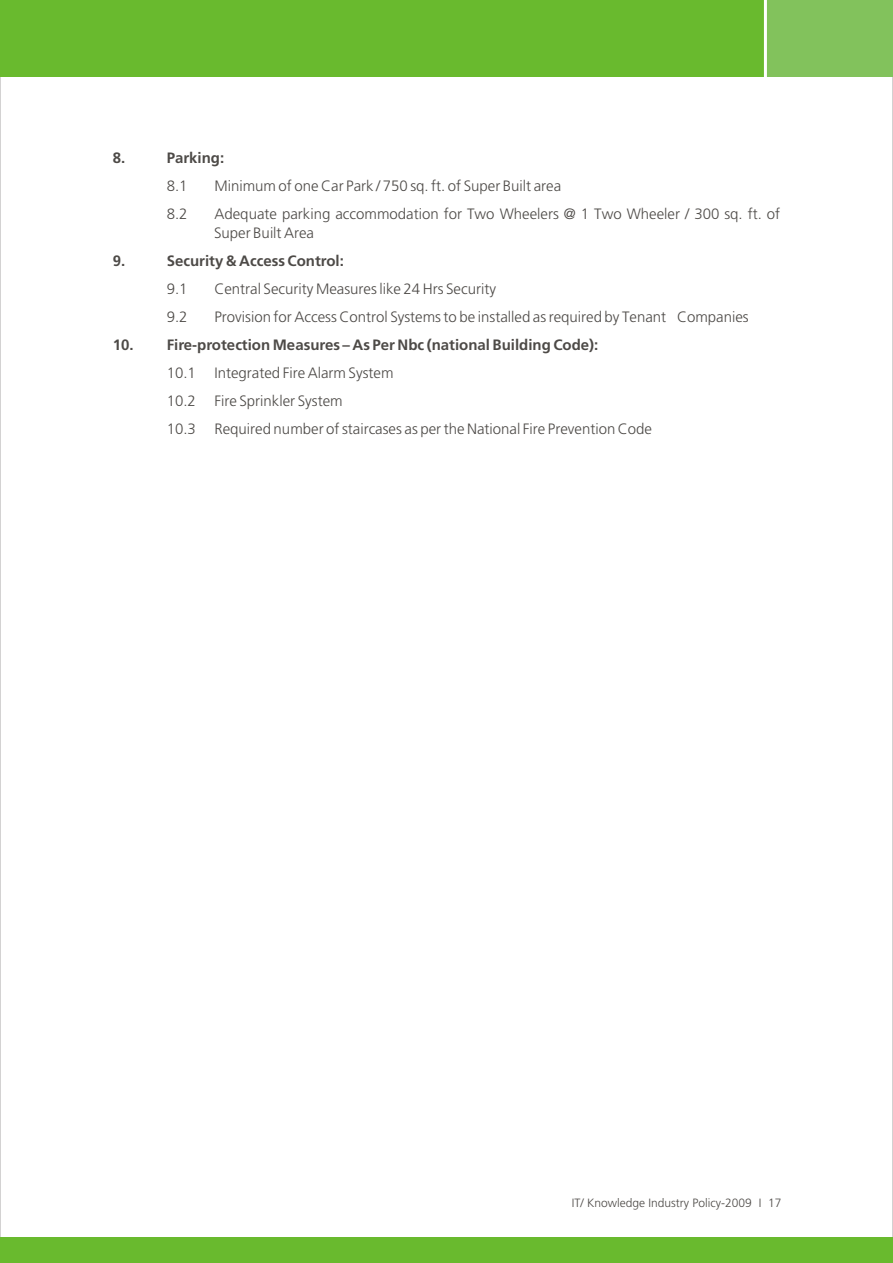
<style>
.page{position:relative;width:893px;height:1263px;background:#fff}
.page>*{position:absolute;margin:0;border:0;box-sizing:border-box;transform-origin:0 0}
.t1{font:300 15px/27.9px "Frutiger LT";color:#4d4a47}
.t2{font:300 15px "Frutiger LT";color:#4d4a47}
.t3{font:300 12px "Frutiger LT";color:#4d4a47}
</style>
<div class="page">
<div style="left:0;top:0;width:893px;height:77px;background:#69ba2e"></div>
<div style="left:765px;top:0;width:128px;height:77px;background:#82c25c"></div>
<hr style="left:764px;top:0;width:3px;height:98px;background:#fff">
<div style="left:0;top:1237px;width:893px;height:26px;background:#69ba2e"></div>
<p class="t2" style="left:113px;top:152px;width:14px">8.</p>
<p class="t2" style="left:167px;top:152px;width:59px">Parking:</p>
<p class="t1" style="left:167px;top:173px;width:22px">8.1</p>
<p class="t1" style="left:214px;top:173px;width:348px">Minimum of one Car Park / 750 sq. ft. of Super Built area</p>
<p class="t1" style="left:167px;top:201px;width:22px">8.2</p>
<p class="t1" style="left:214px;top:205px;width:568px;line-height:19.2px">Adequate parking accommodation for Two Wheelers @ 1 Two Wheeler / 300 sq. ft. of<br>Super Built Area</p>
<p class="t2" style="left:113px;top:255px;width:14px">9.</p>
<p class="t2" style="left:167px;top:255px;width:179px">Security &amp; Access Control:</p>
<p class="t1" style="left:167px;top:276px;width:22px">9.1</p>
<p class="t1" style="left:214px;top:276px;width:283px">Central Security Measures like 24 Hrs Security</p>
<p class="t1" style="left:167px;top:304px;width:22px">9.2</p>
<p class="t1" style="left:214px;top:304px;width:536px">Provision for Access Control Systems to be installed as required by Tenant Companies</p>
<p class="t2" style="left:113px;top:339px;width:487px">10. Fire-protection Measures – As Per Nbc (national Building Code):</p>
<p class="t1" style="left:167px;top:360px;width:487px">10.1 Integrated Fire Alarm System<br>10.2 Fire Sprinkler System<br>10.3 Required number of staircases as per the National Fire Prevention Code</p>
<p class="t3" style="left:572px;top:1198px;width:211px">IT/ Knowledge Industry Policy-2009 I 17</p>
</div>
